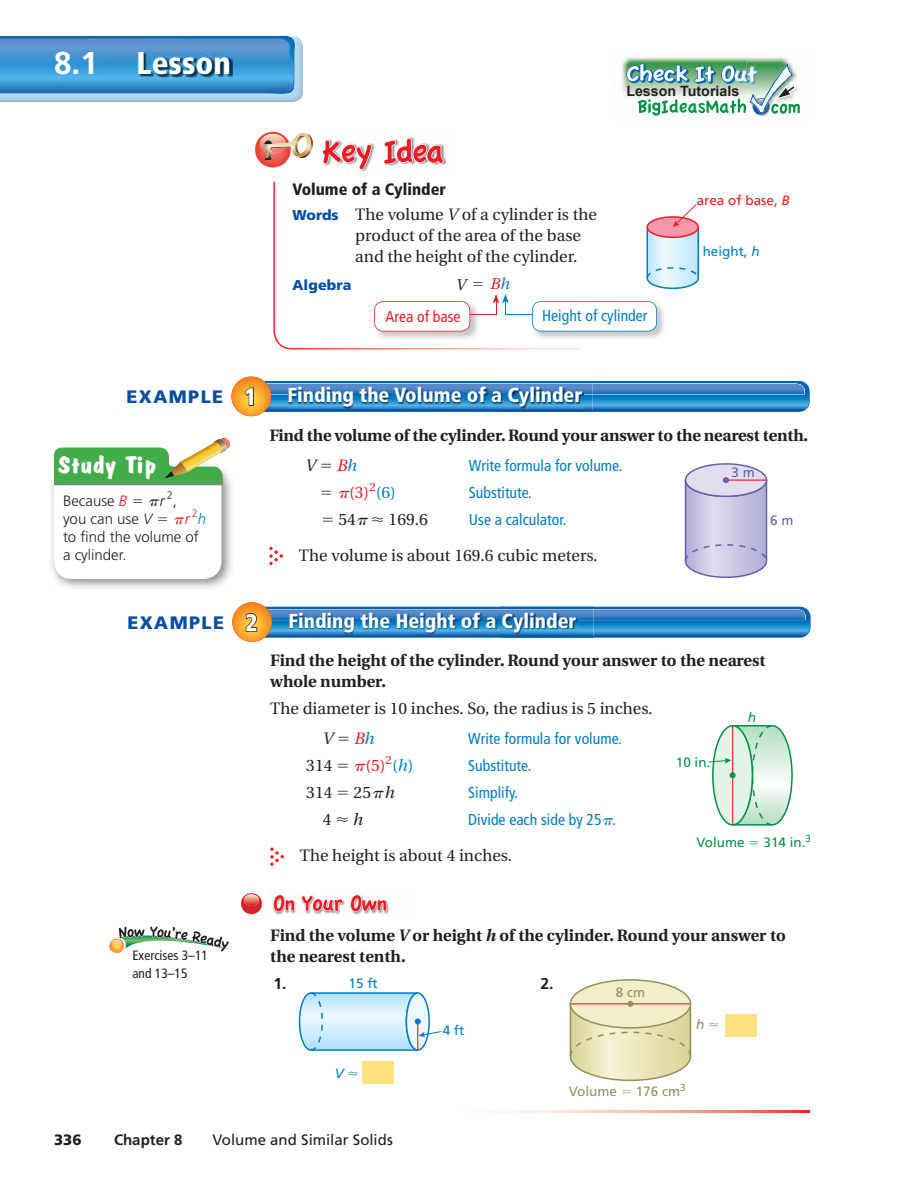
<style>
.page{position:relative;width:918px;height:1188px;background:#fff}
.page>*{position:absolute;margin:0;border:0;box-sizing:border-box;transform-origin:0 0}
.t1{font:900 condensed 31.5px "Frutiger";color:#fff}
.t2{font:700 24px "Dom Casual";color:#fff;scale:1.18 1}
.t3{font:900 condensed 20.25px "Frutiger";color:#fff}
.t4{font:900 18px "Frutiger";letter-spacing:.08em;color:#034ea2}
.t5{font:16.5px/25.5px "Utopia";color:#231f20}
.t6{font:700 16.5px/21px "Utopia";color:#231f20}
.t7{font:16.5px "Utopia";color:#ed1c24}
.t8{font:italic 16.5px "Utopia";color:#ed1c24}
.t9{font:condensed 15.75px "Frutiger";color:#007dc5}
.t10{font:condensed 15.75px "Frutiger";color:#ed1c24}
.t11{font:700 15.75px "Frutiger";color:#231f20}
.t12{font:italic 15.75px "Utopia";color:#ed1c24}
.t13{font:italic 15.75px "Utopia";color:#231f20}
.t14{font:300 15px/18px "Frutiger";color:#231f20}
.t15{font:15px "Frutiger";color:#231f20}
.t16{font:700 15px "Frutiger";color:#231f20}
.t17{font:900 15px "Frutiger";color:#231f20}
.t18{font:italic 300 15px "Frutiger";color:#231f20}
.t19{font:700 14.25px "Arial";color:#231f20}
.t20{font:900 14.25px "Frutiger";letter-spacing:.005em;color:#034ea2}
.t21{font:condensed 13.5px/18px "Frutiger";color:#231f20}
.t22{font:13.5px "Frutiger";color:#009344}
.t23{font:13.5px "Frutiger";color:#007dc5}
.t24{font:13.5px "Frutiger";color:#95905a}
.t25{font:13.5px "Frutiger";color:#ed1c24}
.t26{font:13.5px "Frutiger";color:#6460aa}
.t27{font:italic 13.5px "Frutiger";color:#007dc5}
.t28{font:italic 13.5px "Frutiger";color:#95905a}
.t29{font:italic 13.5px "Frutiger";color:#009344}
.s1{font-weight:700;font-stretch:normal}
.s2{font-family:"Frutiger";font-weight:900;font-stretch:condensed}
.s3{font-family:"Frutiger";font-weight:900;font-size:14.25px;color:#034ea2}
.s4{font-style:italic}
.s5{color:#007dc5}
.s6{font-stretch:condensed;font-size:24px;color:#231f20}
.s7{font-weight:400;font-style:italic}
.s8{font-style:italic;color:#ed1c24}
.s9{font-style:normal}
.s10{font-style:italic;color:#007dc5}
</style>
<div class="page">
<img style="left:0;top:99px;width:300px;height:3px">
<img style="left:0;top:37px;width:303px;height:62px">
<img style="left:0;top:36px;width:296px;height:58px">
<img style="left:140px;top:53px;width:93px;height:24px">
<svg style="left:273px;top:182px;width:307px;height:168px"></svg>
<img style="left:321px;top:137px;width:126px;height:35px">
<svg style="left:322px;top:140px;width:50px;height:30px"></svg>
<svg style="left:384px;top:138px;width:60px;height:26px"></svg>
<svg style="left:255px;top:132px;width:58px;height:36px"></svg>
<img style="left:374px;top:332px;width:105px;height:9px">
<img style="left:532px;top:332px;width:131px;height:9px">
<img style="left:51px;top:480px;width:181px;height:109px">
<div style="left:54px;top:467px;width:168px;height:112px;background:#fff;border-radius:18px"></div>
<svg style="left:54px;top:437px;width:178px;height:48px"></svg>
<svg style="left:264px;top:381px;width:546px;height:31px;background:#2b80c2"></svg>
<img style="left:266px;top:383px;width:327px;height:8px">
<div style="left:231px;top:376px;width:40px;height:40px;border:1px solid #f15a22;border-radius:50%"></div>
<svg style="left:232px;top:377px;width:39px;height:39px"></svg>
<img style="left:289px;top:388px;width:295px;height:20px">
<svg style="left:269px;top:547px;width:14px;height:18px"></svg>
<svg style="left:265px;top:607px;width:546px;height:31px;background:#2a80c2"></svg>
<img style="left:267px;top:609px;width:327px;height:7px">
<div style="left:232px;top:602px;width:40px;height:40px;border:1px solid #f15a22;border-radius:50%"></div>
<svg style="left:233px;top:603px;width:39px;height:39px"></svg>
<img style="left:290px;top:613px;width:288px;height:21px">
<svg style="left:270px;top:848px;width:14px;height:18px"></svg>
<svg style="left:298px;top:992px;width:144px;height:59px;background:#c6e6f7"></svg>
<div style="left:362px;top:1061px;width:32px;height:23px;background:#ffe07f"></div>
<div style="left:725px;top:1014px;width:32px;height:22px;background:#ffe07f"></div>
<div style="left:570px;top:980px;width:120px;height:48px;background:#f2edca;border-radius:50%"></div>
<div style="left:570px;top:979px;width:121px;height:50px;border:2px solid #95905a;border-radius:50%"></div>
<svg style="left:569px;top:1001px;width:123px;height:81px"></svg>
<img style="left:272px;top:894px;width:117px;height:21px">
<svg style="left:273px;top:895px;width:22px;height:17px"></svg>
<svg style="left:301px;top:895px;width:42px;height:17px"></svg>
<svg style="left:350px;top:895px;width:37px;height:17px"></svg>
<svg style="left:241px;top:893px;width:21px;height:21px"></svg>
<svg style="left:244px;top:894px;width:15px;height:12px"></svg>
<img style="left:621px;top:56px;width:168px;height:40px">
<img style="left:747px;top:60px;width:43px;height:57px">
<svg style="left:626px;top:63px;width:174px;height:53px"></svg>
<div style="left:685px;top:464px;width:81px;height:32px;background:#e0deef;border-radius:50%"></div>
<div style="left:685px;top:463px;width:82px;height:34px;border:2px solid #6460aa;border-radius:50%"></div>
<svg style="left:684px;top:477px;width:84px;height:101px"></svg>
<svg style="left:708px;top:725px;width:85px;height:101px"></svg>
<svg style="left:110px;top:926px;width:120px;height:27px"></svg>
<svg style="left:493px;top:1110px;width:317px;height:2px"></svg>
<img style="left:734px;top:66px;width:24px;height:18px">
<svg style="left:374px;top:203px;width:325px;height:129px"></svg>
<p class="t1" style="left:54px;top:50px;width:178px"><span class="s1">8.1</span> Lesson</p>
<p class="t19" style="left:626px;top:83px;width:114px">Lesson Tutorials</p>
<p class="t5" style="left:292px;top:178px;width:306px"><span class="s2">Volume of a Cylinder<br></span><span class="s3">Words</span> The volume <span class="s4">V</span> of a cylinder is the</p>
<p class="t5" style="left:355px;top:227px;width:227px;line-height:21px">product of the area of the base and the height of the cylinder.</p>
<p class="t20" style="left:292px;top:279px;width:60px">Algebra</p>
<p class="t13" style="left:456px;top:278px;width:12px">V</p>
<p class="t12" style="left:490px;top:278px;width:21px">B<span class="s5">h</span></p>
<p class="t10" style="left:385px;top:310px;width:77px">Area of base</p>
<p class="t9" style="left:542px;top:309px;width:107px">Height of cylinder</p>
<p class="t25" style="left:697px;top:195px;width:95px">area of base, <span class="s4">B</span></p>
<p class="t23" style="left:703px;top:245px;width:59px">height, <span class="s4">h</span></p>
<p class="t4" style="left:126px;top:390px;width:132px">EXAMPLE <span class="s6">1</span></p>
<p class="t3" style="left:287px;top:387px;width:296px">Finding the Volume of a Cylinder</p>
<p class="t6" style="left:305px;top:421px;width:504px;line-height:30px;text-indent:-36px">Find the volume of the cylinder. Round your answer to the nearest tenth.<br><span class="s7">V</span></p>
<p class="t2" style="left:57px;top:456px;width:85px">Study Tip</p>
<p class="t14" style="left:63px;top:493px;width:66px">Because <span class="s8">B</span></p>
<p class="t18" style="left:160px;top:494px;width:19px">r <sup>2</sup><span class="s9">,</span></p>
<p class="t14" style="left:63px;top:511px;width:91px">you can use <span class="s4">V</span></p>
<p class="t8" style="left:337px;top:458px;width:22px">B<span class="s5">h</span></p>
<p class="t9" style="left:469px;top:459px;width:155px">Write formula for volume.</p>
<p class="t7" style="left:349px;top:485px;width:48px">(3)<sup>2</sup><span class="s5">(6)</span></p>
<p class="t9" style="left:469px;top:486px;width:65px">Substitute.</p>
<p class="t5" style="left:339px;top:508px;width:91px">54 ≈ 169.6</p>
<p class="t9" style="left:469px;top:513px;width:99px">Use a calculator.</p>
<p class="t5" style="left:299px;top:544px;width:300px">The volume is about 169.6 cubic meters.</p>
<p class="t26" style="left:732px;top:467px;width:25px">3 m</p>
<p class="t14" style="left:63px;top:511px;width:145px;text-indent:122px"><span class="s8">r</span> <sup>2</sup><span class="s10">h </span>to find the volume of a cylinder.</p>
<p class="t26" style="left:770px;top:515px;width:25px">6 m</p>
<p class="t4" style="left:127px;top:615px;width:132px">EXAMPLE <span class="s6">2</span></p>
<p class="t3" style="left:288px;top:613px;width:290px">Finding the Height of a Cylinder</p>
<p class="t6" style="left:270px;top:652px;width:497px">Find the height of the cylinder. Round your answer to the nearest whole number.</p>
<p class="t5" style="left:323px;top:695px;width:331px;line-height:30px;text-indent:-52px">The diameter is 10 inches. So, the radius is 5 inches.<br><span class="s4">V</span></p>
<p class="t29" style="left:748px;top:712px;width:10px">h</p>
<p class="t8" style="left:354px;top:732px;width:22px">B<span class="s5">h</span></p>
<p class="t9" style="left:468px;top:733px;width:155px">Write formula for volume.</p>
<p class="t21" style="left:132px;top:947px;width:77px">Exercises 3–11 and 13–15</p>
<p class="t5" style="left:306px;top:754px;width:28px">314</p>
<p class="t7" style="left:365px;top:759px;width:50px">(5)<sup>2</sup><span class="s5">(</span><span class="s10">h</span><span class="s5">)</span></p>
<p class="t9" style="left:468px;top:760px;width:65px">Substitute.</p>
<p class="t5" style="left:306px;top:781px;width:28px">314</p>
<p class="t5" style="left:354px;top:781px;width:43px">25 <span class="s4">h</span></p>
<p class="t9" style="left:468px;top:787px;width:51px">Simplify.</p>
<p class="t5" style="left:323px;top:808px;width:42px">4 ≈<span class="s4">h</span></p>
<p class="t9" style="left:468px;top:814px;width:149px">Divide each side by 25 .</p>
<p class="t5" style="left:300px;top:844px;width:214px">The height is about 4 inches.</p>
<p class="t22" style="left:676px;top:757px;width:36px">10 in.</p>
<p class="t22" style="left:697px;top:837px;width:50px">Volume</p>
<p class="t22" style="left:763px;top:837px;width:49px">314 in.<sup>3</sup></p>
<p class="t6" style="left:270px;top:926px;width:517px">Find the volume <span class="s4">V</span> or height <span class="s4">h</span> of the cylinder. Round your answer to the nearest tenth.</p>
<p class="t11" style="left:274px;top:977px;width:15px">1.</p>
<p class="t23" style="left:349px;top:978px;width:31px">15 ft</p>
<p class="t23" style="left:443px;top:1025px;width:23px">4 ft</p>
<p class="t27" style="left:335px;top:1068px;width:11px">V</p>
<p class="t11" style="left:541px;top:977px;width:15px">2.</p>
<p class="t24" style="left:616px;top:987px;width:31px">8 cm</p>
<p class="t28" style="left:696px;top:1019px;width:10px">h</p>
<p class="t24" style="left:569px;top:1086px;width:50px">Volume</p>
<p class="t24" style="left:636px;top:1086px;width:51px">176 cm<sup>3</sup></p>
<p class="t17" style="left:54px;top:1134px;width:29px">336</p>
<p class="t16" style="left:114px;top:1134px;width:70px">Chapter 8</p>
<p class="t15" style="left:212px;top:1134px;width:182px">Volume and Similar Solids</p>
</div>
